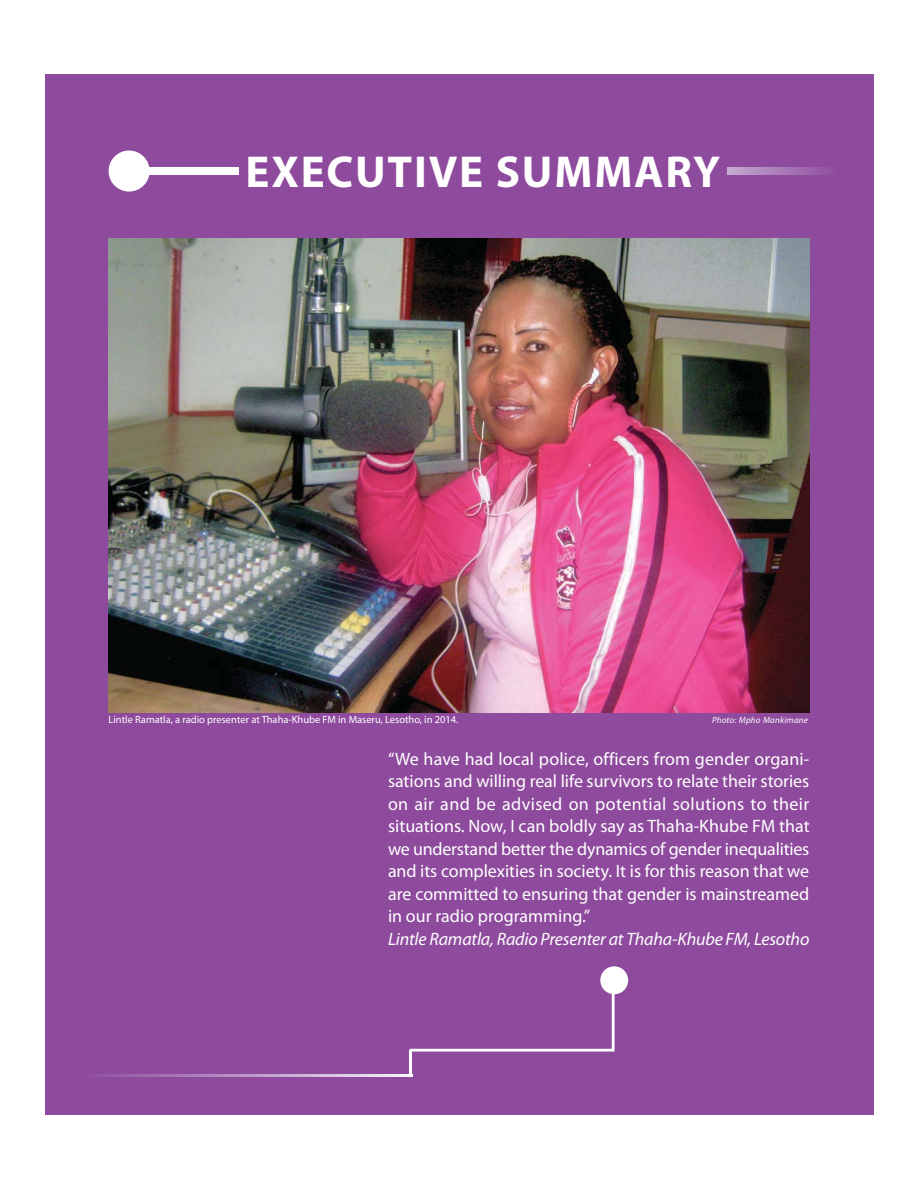
<style>
.page{position:relative;width:918px;height:1188px;background:#fff}
.page>*{position:absolute;margin:0;border:0;box-sizing:border-box;transform-origin:0 0}
.t1{font:700 45px "Myriad Pro";letter-spacing:.04em;color:#fff}
.t2{font:18px/22.5px "Myriad Pro";color:#fff;text-align:justify}
.t3{font:italic 18px "Myriad Pro";letter-spacing:-.01em;color:#fff}
.t4{font:10.5px "Myriad Pro";color:#fff}
.t5{font:italic 9px "Myriad Pro";letter-spacing:.015em;color:#fff}
</style>
<div class="page">
<div style="left:45px;top:74px;width:828px;height:1040px;background:#8e4a9d"></div>
<img style="left:109px;top:238px;width:700px;height:474px">
<svg style="left:100px;top:1074px;width:310px;height:3px"></svg>
<div style="left:602px;top:968px;width:25px;height:25px;background:#fff;border-radius:50%"></div>
<div style="left:600px;top:966px;width:28px;height:28px;border:3px solid #fff;border-radius:50%"></div>
<svg style="left:409px;top:984px;width:207px;height:69px"></svg>
<hr style="left:410px;top:1050px;width:2px;height:27px;background:#fff">
<div style="left:109px;top:151px;width:41px;height:41px;background:#fff;border-radius:50%"></div>
<div style="left:139px;top:167px;width:259px;height:8px;background:#fff"></div>
<svg style="left:727px;top:167px;width:100px;height:8px"></svg>
<div style="left:239px;top:143px;width:487px;height:81px;background:#8e4a9d"></div>
<h1 class="t1" style="left:246px;top:155px;width:476px">EXECUTIVE SUMMARY</h1>
<p class="t4" style="left:109px;top:715px;width:351px">Lintle Ramatla, a radio presenter at Thaha-Khube FM in Maseru, Lesotho, in 2014.</p>
<p class="t5" style="left:712px;top:716px;width:97px">Photo: Mpho Mankimane</p>
<p class="t2" style="left:388px;top:749px;width:423px">“We have had local police, officers from gender organi&shy;sations and willing real life survivors to relate their stories on air and be advised on potential solutions to their situations. Now, I can boldly say as Thaha-Khube FM that we understand better the dynamics of gender inequalities and its complexities in society. It is for this reason that we are committed to ensuring that gender is mainstreamed in our radio programming.”</p>
<p class="t3" style="left:388px;top:932px;width:423px">Lintle Ramatla, Radio Presenter at Thaha-Khube FM, Lesotho</p>
</div>
